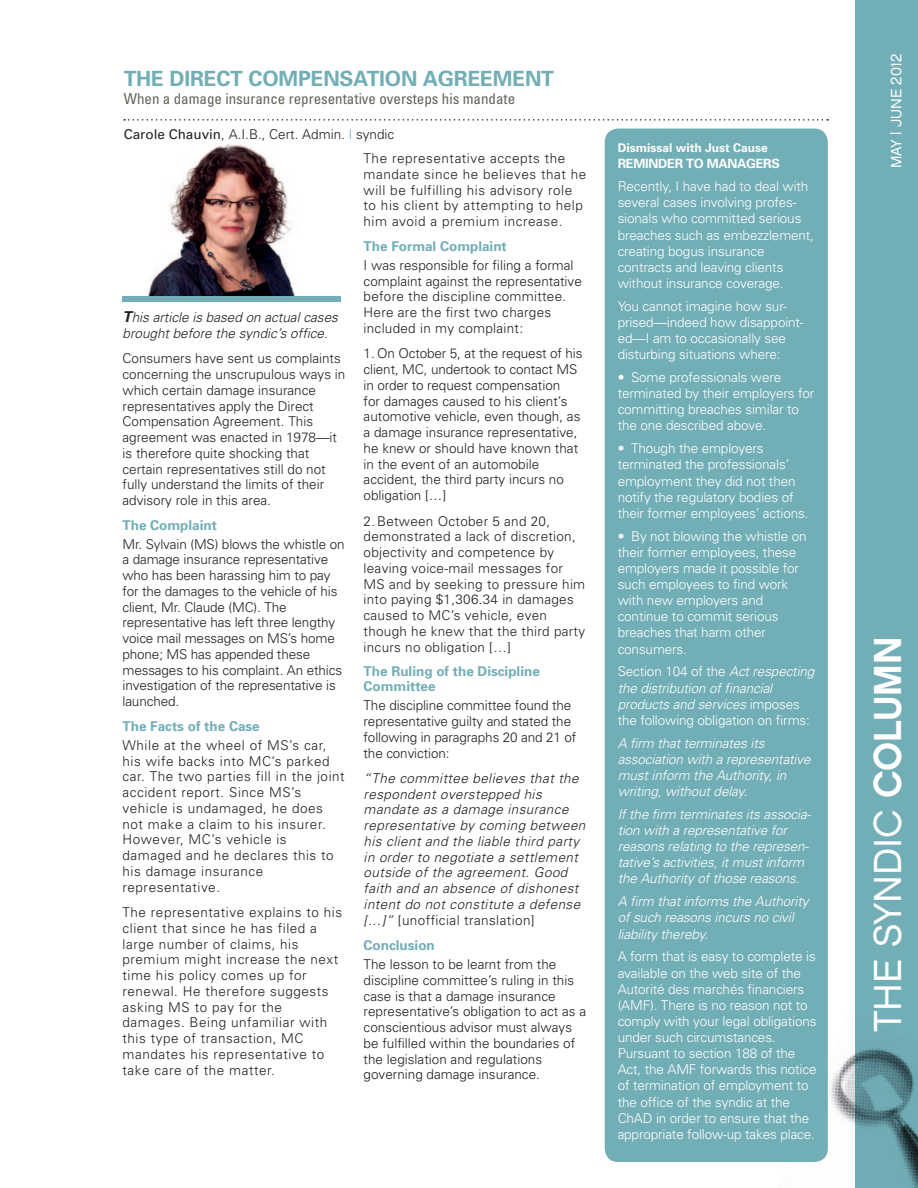
<style>
.page{position:relative;width:918px;height:1188px;background:#fff}
.page>*{position:absolute;margin:0;border:0;box-sizing:border-box;transform-origin:0 0}
.t1{font:39px "Chalet London Nineteen Sixty";letter-spacing:-.005em;color:#fff}
.TITRE_2_au-dessus_Un{font:700 21px "Univers";letter-spacing:-.01em;color:#72aeb6}
.TITRE_2_au-dessus_Un-2{font:condensed 15px "Univers";color:#616357}
.t2{font:15px "Chalet London Nineteen Sixty";letter-spacing:-.005em;color:#fff}
.TXT_courant_FICHES_U{font:300 13.5px/15.8px "Univers";color:#231f20}
.TXT_COURANT{font:300 13.5px/16.2px "Univers";letter-spacing:-.01em;color:#fff}
.TXT_courant_FICHES_U-2{font:300 13.5px/15.8px "Univers";letter-spacing:.04em;color:#231f20}
.TXT_COURANT-2{font:italic 300 13.5px/16.2px "Univers";letter-spacing:-.01em;color:#fff}
.TXT_courant_FICHES_U-3{font:300 13.5px/15.8px "Univers";letter-spacing:.02em;color:#231f20}
.TXT_courant_FICHES_U-4{font:italic 300 13.5px/15.8px "Univers";letter-spacing:.03em;color:#231f20}
.TXT_courant_FICHES_U-5{font:italic 300 13.5px/15.8px "Univers";color:#231f20}
.TXT_courant_FICHES_U-6{font:700 13.5px/15px "Univers";color:#72aeb6}
.Texte_TitreParagraph{font:700 13.5px "Univers";color:#72aeb6}
.TXT_COURANT-3{font:700 12.75px "Univers";letter-spacing:-.02em;color:#fff}
.TXT_COURANT-4{font:700 12px "Univers";color:#fff}
.s1{font-weight:400}
.s2{font-weight:400;color:#72aeb6}
.s3{font-weight:700;font-size:15px}
.s4{font-style:normal}
.s5{font-family:"Chalet New York Nineteen Eighty"}
</style>
<div class="page">
<svg style="left:124px;top:119px;width:704px;height:2px"></svg>
<div style="left:856px;top:0;width:62px;height:1188px;background:#72aeb6"></div>
<img style="left:777px;top:1014px;width:141px;height:174px">
<img style="left:147px;top:145px;width:149px;height:151px">
<div style="left:123px;top:296px;width:218px;height:5px;background:#72aeb6"></div>
<div style="left:605px;top:129px;width:223px;height:1033px;background:#72aeb6;border-radius:14px"></div>
<p class="TITRE_2_au-dessus_Un" style="left:124px;top:65px;width:432px">THE DIRECT COMPENSATION AGREEMENT</p>
<p class="TITRE_2_au-dessus_Un-2" style="left:124px;top:89px;width:393px">When a damage insurance representative oversteps his mandate</p>
<p class="TXT_courant_FICHES_U" style="left:124px;top:126px;width:272px"><span class="s1">Carole Chauvin</span>, A.I.B., Cert. Admin. <span class="s2">|</span> syndic</p>
<p class="TXT_courant_FICHES_U-5" style="left:123px;top:309px;width:217px"><span class="s3">T</span>his article is based on actual cases brought before the syndic’s office.</p>
<p class="TXT_courant_FICHES_U" style="left:123px;top:350px;width:224px">Consumers have sent us complaints concerning the unscrupulous ways in which certain damage insurance representatives apply the Direct Compensation Agreement. This agreement was enacted in 1978—it is therefore quite shocking that certain representatives still do not fully understand the limits of their advisory role in this area.</p>
<p class="Texte_TitreParagraph" style="left:123px;top:516px;width:96px">The Complaint</p>
<p class="TXT_courant_FICHES_U" style="left:123px;top:536px;width:224px">Mr. Sylvain (MS) blows the whistle on a damage insurance representative who has been harassing him to pay for the damages to the vehicle of his client, Mr. Claude (MC). The representative has left three lengthy voice mail messages on MS’s home phone; MS has appended these messages to his complaint. An ethics investigation of the representative is launched.</p>
<p class="Texte_TitreParagraph" style="left:123px;top:717px;width:139px">The Facts of the Case</p>
<p class="TXT_courant_FICHES_U-2" style="left:123px;top:737px;width:224px">While at the wheel of MS’s car, his wife backs into MC’s parked car. The two parties fill in the joint accident report. Since MS’s vehicle is undamaged, he does not make a claim to his insurer.<br>However, MC’s vehicle is damaged and he declares this to his damage insurance representative.</p>
<p class="TXT_courant_FICHES_U-2" style="left:123px;top:904px;width:221px">The representative explains to his client that since he has filed a large number of claims, his premium might increase the next time his policy comes up for renewal. He therefore suggests asking MS to pay for the damages. Being unfamiliar with this type of transaction, MC mandates his representative to take care of the matter.</p>
<p class="TXT_courant_FICHES_U-2" style="left:364px;top:150px;width:224px">The representative accepts the mandate since he believes that he will be fulfilling his advisory role to his client by attempting to help him avoid a premium increase.</p>
<p class="TXT_courant_FICHES_U-6" style="left:364px;top:238px;width:145px">The Formal Complaint</p>
<p class="TXT_courant_FICHES_U-3" style="left:364px;top:257px;width:220px">I was responsible for filing a formal complaint against the representative before the discipline committee.<br>Here are the first two charges included in my complaint:</p>
<p class="TXT_courant_FICHES_U" style="left:364px;top:345px;width:220px">1. On October 5, at the request of his client, MC, undertook to contact MS in order to request compensation<br>for damages caused to his client’s automotive vehicle, even though, as a damage insurance representative, he knew or should have known that in the event of an automobile accident, the third party incurs no obligation […]</p>
<p class="TXT_courant_FICHES_U-3" style="left:364px;top:513px;width:223px">2.Between October 5 and 20, demonstrated a lack of discretion, objectivity and competence by leaving voice-mail messages for<br>MS and by seeking to pressure him into paying $1,306.34 in damages caused to MC’s vehicle, even though he knew that the third party incurs no obligation […]</p>
<p class="TXT_courant_FICHES_U-6" style="left:364px;top:664px;width:178px">The Ruling of the Discipline<br>Committee</p>
<p class="TXT_courant_FICHES_U" style="left:364px;top:697px;width:214px">The discipline committee found the representative guilty and stated the following in paragraphs 20 and 21 of the conviction:</p>
<p class="TXT_courant_FICHES_U-4" style="left:364px;top:770px;width:223px">“The committee believes that the respondent overstepped his mandate as a damage insurance representative by coming between his client and the liable third party in order to negotiate a settlement outside of the agreement. Good faith and an absence of dishonest intent do not constitute a defense […]” <span class="s4">[unofficial translation]</span></p>
<p class="TXT_courant_FICHES_U-6" style="left:364px;top:937px;width:73px">Conclusion</p>
<p class="TXT_courant_FICHES_U" style="left:364px;top:956px;width:224px">The lesson to be learnt from the discipline committee’s ruling in this case is that a damage insurance representative’s obligation to act as a conscientious advisor must always be fulfilled within the boundaries of the legislation and regulations governing damage insurance.</p>
<p class="TXT_COURANT-4" style="left:618px;top:140px;width:152px">Dismissal with Just Cause</p>
<p class="TXT_COURANT-3" style="left:618px;top:156px;width:164px">REMINDER TO MANAGERS</p>
<p class="TXT_COURANT" style="left:618px;top:178px;width:198px">Recently, I have had to deal with several cases involving profes&shy;sionals who committed serious breaches such as embezzlement, creating bogus insurance contracts and leaving clients without insurance coverage.</p>
<p class="TXT_COURANT" style="left:618px;top:298px;width:188px">You cannot imagine how sur&shy;prised—indeed how disappoint&shy;ed—I am to occasionally see disturbing situations where:</p>
<p class="TXT_COURANT" style="left:618px;top:369px;width:198px">• Some professionals were terminated by their employers for committing breaches similar to the one described above.</p>
<p class="TXT_COURANT" style="left:618px;top:440px;width:192px">• Though the employers terminated the professionals’ employment they did not then notify the regulatory bodies of their former employees’ actions.</p>
<p class="TXT_COURANT" style="left:618px;top:527px;width:191px">• By not blowing the whistle on their former employees, these employers made it possible for such employees to find work with new employers and continue to commit serious breaches that harm other consumers.</p>
<p class="TXT_COURANT-2" style="left:618px;top:663px;width:198px"><span class="s4">Section 104 of the</span> Act respecting the distribution of financial products and services <span class="s4">imposes the following obligation on firms:</span></p>
<p class="TXT_COURANT-2" style="left:618px;top:734px;width:194px">A firm that terminates its association with a representative must inform the Authority, in writing, without delay.</p>
<p class="TXT_COURANT-2" style="left:618px;top:806px;width:195px">If the firm terminates its associa&shy;tion with a representative for reasons relating to the represen&shy;tative’s activities, it must inform the Authority of those reasons.</p>
<p class="TXT_COURANT-2" style="left:618px;top:893px;width:192px">A firm that informs the Authority of such reasons incurs no civil liability thereby.</p>
<p class="TXT_COURANT" style="left:618px;top:948px;width:200px">A form that is easy to complete is available on the web site of the<br>Autorité des marchés financiers (AMF). There is no reason not to comply with your legal obligations under such circumstances.<br>Pursuant to section 188 of the<br>Act, the AMF forwards this notice of termination of employment to the office of the syndic at the<br>ChAD in order to ensure that the appropriate follow-up takes place.</p>
<p class="t2" style="left:887px;top:168px;width:116px;rotate:-90deg">MAY | JUNE 2012</p>
<p class="t1" style="left:864px;top:1032px;width:397px;rotate:-90deg">THE SYNDIC <span class="s5">COLUMN</span></p>
</div>
